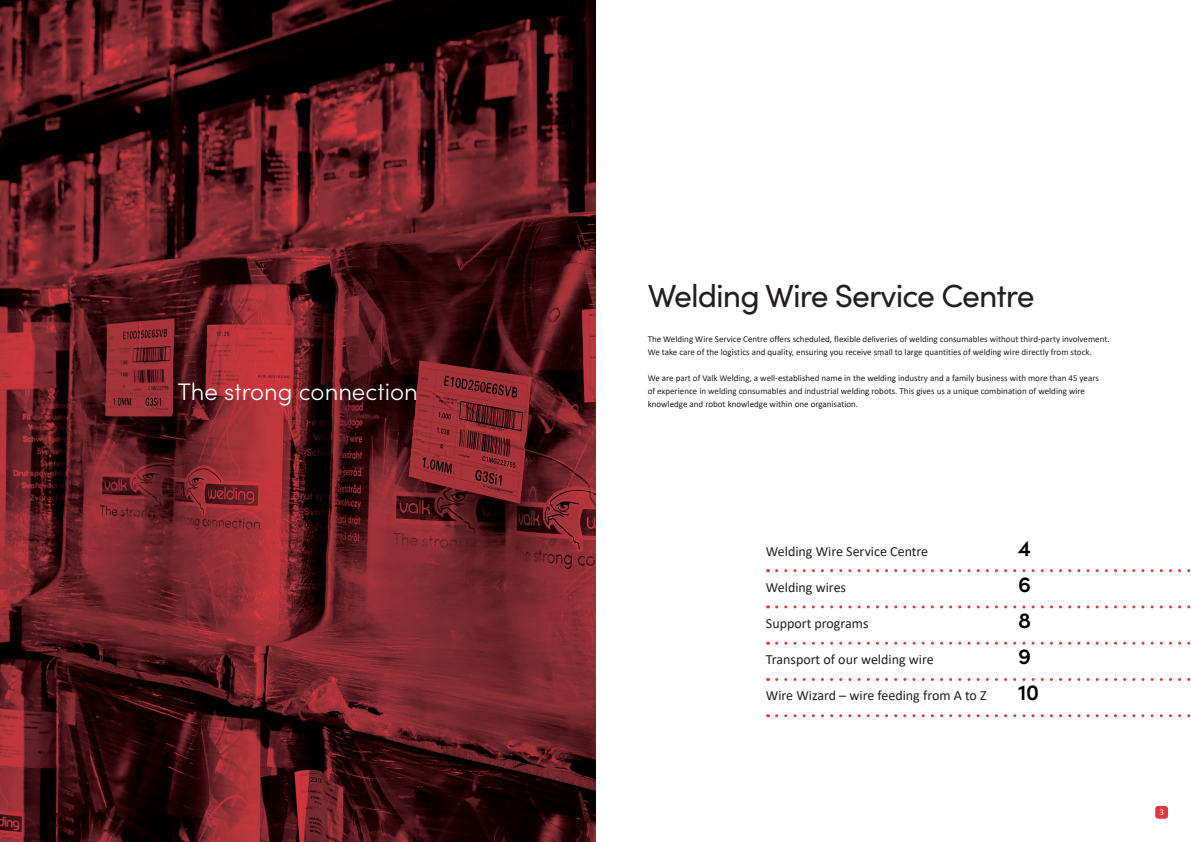
<style>
.page{position:relative;width:1191px;height:842px;background:#fff}
.page>*{position:absolute;margin:0;border:0;box-sizing:border-box;transform-origin:0 0}
.t1{font:32px "Sofia Pro";letter-spacing:-.03em;color:#231f20}
.t2{font:300 24px "Sofia Pro";color:#fff}
.t3{font:600 22px "Sofia Pro";color:#000}
.t4{font:14px "Calibri";color:#231f20}
.t5{font:9px/13px "Calibri";color:#231f20}
.t6{font:9px "Calibri";color:#fff}
</style>
<div class="page">
<div style="left:1155px;top:806px;width:13px;height:13px;background:#e1373d;border-radius:3px"></div>
<hr style="left:595px;top:0;width:1px;height:842px;background:#e1373d">
<img style="left:0;top:0;width:595px;height:842px">
<svg style="left:776px;top:569px;width:415px;height:3px"></svg>
<svg style="left:776px;top:678px;width:415px;height:3px"></svg>
<svg style="left:776px;top:605px;width:415px;height:3px"></svg>
<svg style="left:776px;top:714px;width:415px;height:3px"></svg>
<svg style="left:776px;top:642px;width:415px;height:3px"></svg>
<h2 class="t2" style="left:178px;top:374px;width:241px">The strong connection</h2>
<h1 class="t1" style="left:647px;top:272px;width:388px">Welding Wire Service Centre</h1>
<p class="t5" style="left:647px;top:332px;width:463px">The Welding Wire Service Centre offers scheduled, flexible deliveries of welding consumables without third-party involvement.<br>We take care of the logistics and quality, ensuring you receive small to large quantities of welding wire directly from stock.</p>
<p class="t5" style="left:647px;top:371px;width:453px">We are part of Valk Welding, a well-established name in the welding industry and a family business with more than 45 years of experience in welding consumables and industrial welding robots. This gives us a unique combination of welding wire knowledge and robot knowledge within one organisation.</p>
<h3 class="t4" style="left:766px;top:542px;width:164px">Welding Wire Service Centre</h3>
<h3 class="t3" style="left:1018px;top:532px;width:14px">4</h3>
<h3 class="t4" style="left:766px;top:578px;width:82px">Welding wires</h3>
<h3 class="t3" style="left:1018px;top:568px;width:14px">6</h3>
<h3 class="t4" style="left:766px;top:614px;width:104px">Support programs</h3>
<h3 class="t3" style="left:1018px;top:604px;width:15px">8</h3>
<h3 class="t4" style="left:766px;top:650px;width:169px">Transport of our welding wire</h3>
<h3 class="t3" style="left:1018px;top:640px;width:14px">9</h3>
<h3 class="t4" style="left:766px;top:686px;width:222px">Wire Wizard – wire feeding from A to Z</h3>
<h3 class="t3" style="left:1018px;top:676px;width:23px">10</h3>
<p class="t6" style="left:1159px;top:806px;width:6px">3</p>
</div>
